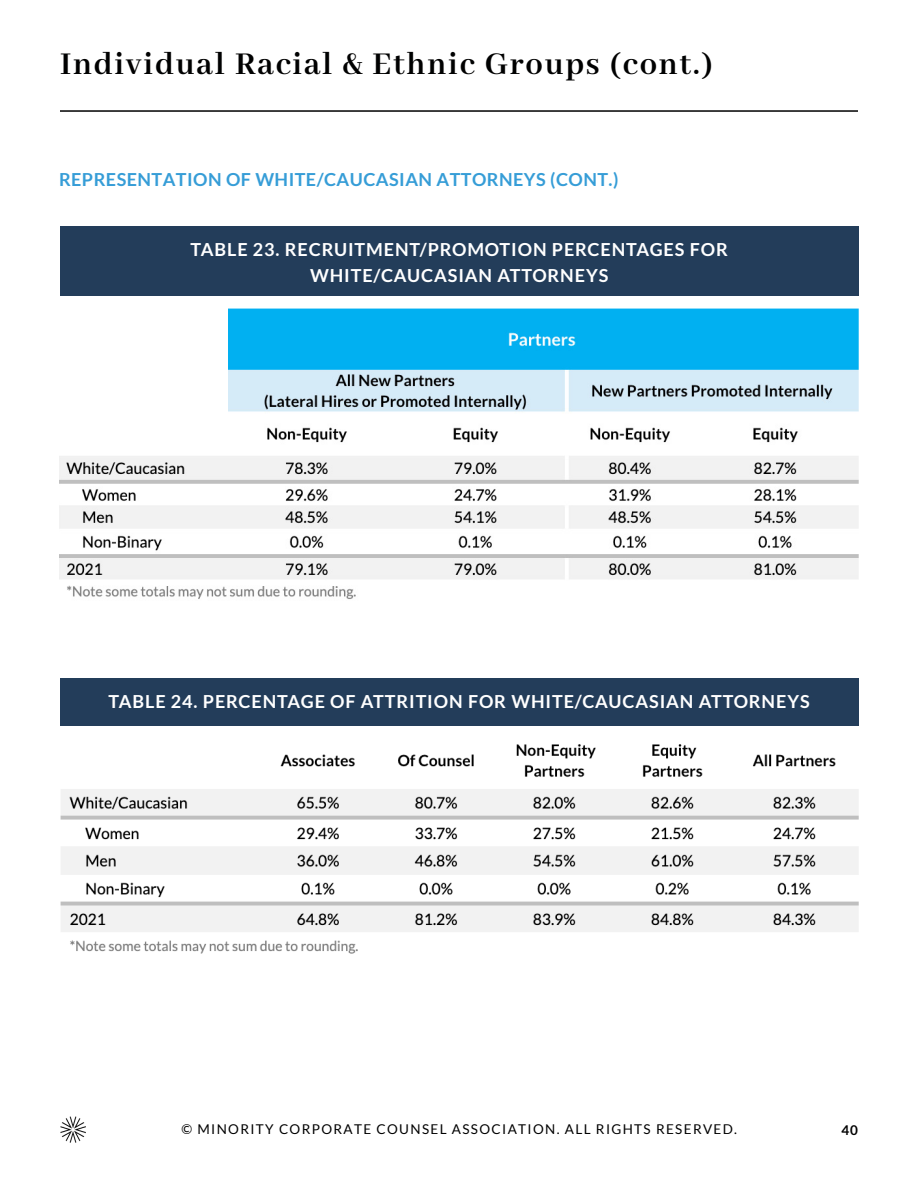
<style>
.page{position:relative;width:918px;height:1188px;background:#fff}
.page>*{position:absolute;margin:0;border:0;box-sizing:border-box;transform-origin:0 0}
.t1{font:700 34.5px "Abhaya Libre";letter-spacing:.05em;color:#000101}
.t2{font:700 18px/25.5px "Lato";letter-spacing:.05em;color:#fff;text-align:center}
.t3{font:700 18px "Lato";letter-spacing:.025em;color:#369dd7}
.t4{font:13.5px "Lato";letter-spacing:.1em;color:#000101}
.t5{font:700 13.5px "Lato";color:#000101}
</style>
<div class="page">
<img style="left:60px;top:744px;width:799px;height:210px">
<img style="left:59px;top:308px;width:800px;height:291px">
<img style="left:60px;top:1117px;width:26px;height:25px">
<div style="left:60px;top:679px;width:798px;height:47px;background:#233d5a"></div>
<div style="left:60px;top:227px;width:798px;height:69px;background:#233d5a"></div>
<hr style="left:60px;top:110px;width:798px;height:2px;background:#000101">
<h1 class="t1" style="left:60px;top:45px;width:654px">Individual Racial &amp; Ethnic Groups (cont.)</h1>
<p class="t3" style="left:59px;top:169px;width:561px">REPRESENTATION OF WHITE/CAUCASIAN ATTORNEYS (CONT.)</p>
<p class="t2" style="left:191px;top:237px;width:539px">TABLE 23. RECRUITMENT/PROMOTION PERCENTAGES FOR<br>WHITE/CAUCASIAN ATTORNEYS</p>
<p class="t2" style="left:109px;top:689px;width:703px">TABLE 24. PERCENTAGE OF ATTRITION FOR WHITE/CAUCASIAN ATTORNEYS</p>
<p class="t4" style="left:181px;top:1122px;width:557px">© MINORITY CORPORATE COUNSEL ASSOCIATION. ALL RIGHTS RESERVED.</p>
<p class="t5" style="left:842px;top:1122px;width:18px">40</p>
</div>
